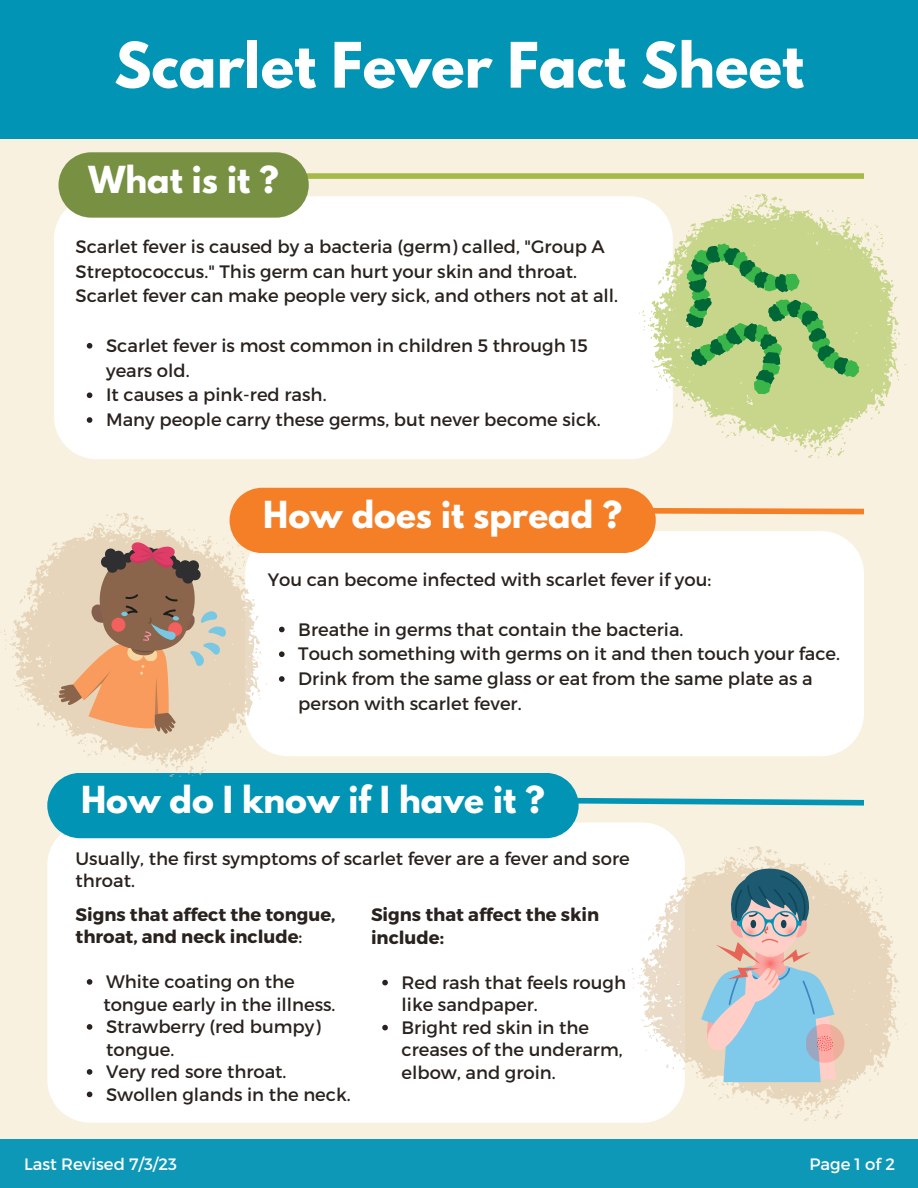
<style>
.page{position:relative;width:918px;height:1188px;background:#f8f1e0}
.page>*{position:absolute;margin:0;border:0;box-sizing:border-box;transform-origin:0 0}
.t1{font:700 55.5px "League Spartan";color:#fff}
.t2{font:700 33px "League Spartan";color:#fff}
.t3{font:18px/22.5px "Montserrat";color:#29221e}
.t4{font:700 18px/22.5px "Montserrat";color:#29221e}
.t5{font:16.5px "Montserrat";color:#fff}
.s1{font-weight:400}
</style>
<div class="page">
<div style="left:0;top:0;width:918px;height:139px;background:#0294b5"></div>
<div style="left:0;top:1139px;width:918px;height:49px;background:#0e98b7"></div>
<div style="left:237px;top:173px;width:627px;height:6px;background:#a5ba49"></div>
<div style="left:54px;top:196px;width:585px;height:263px;background:#fff"></div>
<svg style="left:59px;top:152px;width:250px;height:66px;background:#7f964c"></svg>
<div style="left:267px;top:734px;width:592px;height:22px;background:#fff"></div>
<div style="left:47px;top:838px;width:633px;height:285px;background:#fff"></div>
<svg style="left:47px;top:773px;width:817px;height:65px"></svg>
<svg style="left:639px;top:194px;width:267px;height:264px"></svg>
<svg style="left:686px;top:243px;width:173px;height:151px;background:#99c277"></svg>
<svg style="left:1px;top:542px;width:266px;height:235px"></svg>
<svg style="left:628px;top:846px;width:278px;height:275px"></svg>
<svg style="left:690px;top:867px;width:146px;height:215px;background:#b6c2c2"></svg>
<svg style="left:806px;top:1024px;width:38px;height:39px"></svg>
<svg style="left:59px;top:488px;width:805px;height:246px;background:#f3dcc8"></svg>
<svg style="left:87px;top:343px;width:5px;height:6px"></svg>
<svg style="left:87px;top:392px;width:5px;height:6px"></svg>
<svg style="left:87px;top:417px;width:5px;height:6px"></svg>
<svg style="left:87px;top:979px;width:5px;height:6px"></svg>
<svg style="left:87px;top:1024px;width:5px;height:6px"></svg>
<svg style="left:87px;top:1069px;width:5px;height:6px"></svg>
<svg style="left:87px;top:1092px;width:5px;height:5px"></svg>
<svg style="left:382px;top:980px;width:6px;height:5px"></svg>
<svg style="left:382px;top:1025px;width:6px;height:5px"></svg>
<p class="t1" style="left:114px;top:38px;width:691px">Scarlet Fever Fact Sheet</p>
<h2 class="t2" style="left:89px;top:163px;width:192px">What is it ?</h2>
<p class="t3" style="left:76px;top:233px;width:544px;line-height:24.8px">Scarlet fever is caused by a bacteria (germ) called, "Group A<br>Streptococcus." This germ can hurt your skin and throat.<br>Scarlet fever can make people very sick, and others not at all.</p>
<p class="t3" style="left:106px;top:332px;width:483px;line-height:24.8px">Scarlet fever is most common in children 5 through 15 years old.</p>
<p class="t3" style="left:106px;top:383px;width:222px">It causes a pink-red rash.</p>
<p class="t3" style="left:106px;top:408px;width:496px">Many people carry these germs, but never become sick.</p>
<h2 class="t2" style="left:263px;top:499px;width:360px">How does it spread ?</h2>
<p class="t3" style="left:268px;top:568px;width:445px">You can become infected with scarlet fever if you:</p>
<p class="t3" style="left:298px;top:617px;width:387px">Breathe in germs that contain the bacteria.</p>
<p class="t3" style="left:298px;top:642px;width:543px">Touch something with germs on it and then touch your face.</p>
<p class="t3" style="left:298px;top:665px;width:516px;line-height:24.8px">Drink from the same glass or eat from the same plate as a person with scarlet fever.</p>
<h2 class="t2" style="left:81px;top:784px;width:465px">How do I know if I have it ?</h2>
<p class="t3" style="left:76px;top:846px;width:556px">Usually, the first symptoms of scarlet fever are a fever and sore throat.</p>
<p class="t4" style="left:76px;top:902px;width:262px">Signs that affect the tongue, throat, and neck include<span class="s1">:</span></p>
<p class="t3" style="left:106px;top:970px;width:190px">White coating on the</p>
<p class="t3" style="left:103px;top:992px;width:234px">tongue early in the illness.</p>
<p class="t3" style="left:106px;top:1015px;width:216px">Strawberry (red bumpy) tongue.</p>
<p class="t3" style="left:106px;top:1060px;width:182px">Very red sore throat.</p>
<p class="t3" style="left:106px;top:1082px;width:246px">Swollen glands in the neck.</p>
<p class="t4" style="left:371px;top:903px;width:230px">Signs that affect the skin include:</p>
<p class="t3" style="left:402px;top:970px;width:226px">Red rash that feels rough like sandpaper.</p>
<h3 class="t3" style="left:402px;top:1015px;width:223px">Bright red skin in the creases of the underarm, elbow, and groin.</h3>
<p class="t5" style="left:24px;top:1154px;width:154px">Last Revised 7/3/23</p>
<h1 class="t5" style="left:809px;top:1154px;width:87px">Page 1 of 2</h1>
</div>
